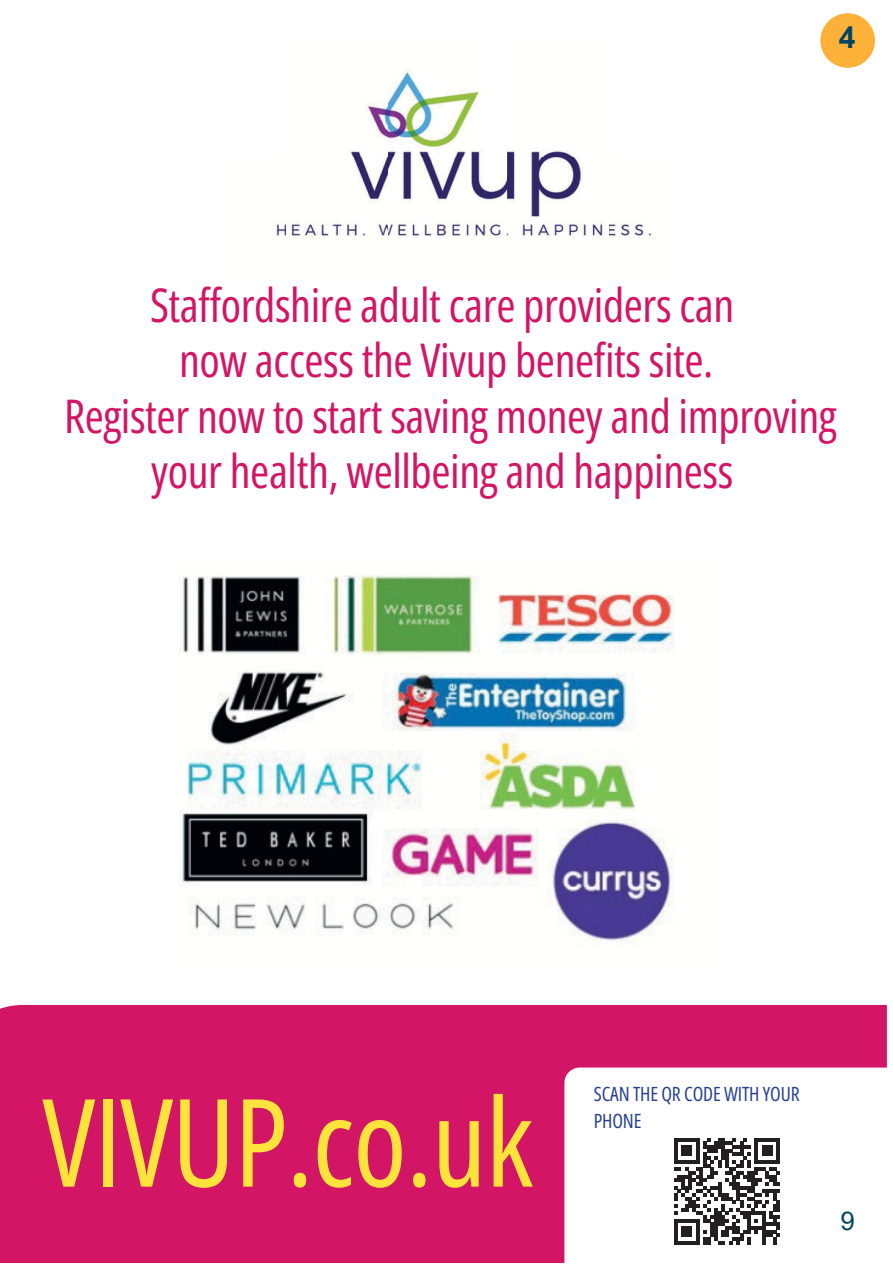
<style>
.page{position:relative;width:893px;height:1264px;background:#fff}
.page>*{position:absolute;margin:0;border:0;box-sizing:border-box;transform-origin:0 0}
.t1{font:121.95px "Open Sans Condensed";letter-spacing:-.01em;color:#fee33c}
.t2{font:46.35px/55.2px "Open Sans Condensed";letter-spacing:-.01em;color:#d31566;text-align:center}
.t3{font:700 30.15px "Arial MT Pro";color:#004461}
.t4{font:25.8px "Arial MT Pro";color:#004461}
.t5{font:19.65px/27px "Open Sans Condensed";letter-spacing:-.01em;color:#26408f}
</style>
<div class="page">
<div style="left:0;top:1005px;width:886px;height:257px;background:#d31566"></div>
<svg style="left:564px;top:1067px;width:323px;height:195px"></svg>
<div style="left:659px;top:1123px;width:135px;height:136px;background:#fff"></div>
<svg style="left:674px;top:1138px;width:106px;height:106px"></svg>
<img style="left:179px;top:575px;width:495px;height:370px">
<img style="left:507px;top:149px;width:67px;height:8px">
<img style="left:275px;top:158px;width:377px;height:81px">
<img style="left:349px;top:71px;width:134px;height:86px">
<div style="left:820px;top:13px;width:54px;height:55px;background:#feb139;border-radius:50%"></div>
<p class="t3" style="left:838px;top:26px;width:18px">4</p>
<p class="t2" style="left:150px;top:276px;width:586px">Staffordshire adult care providers can</p>
<p class="t2" style="left:179px;top:332px;width:536px">now access the Vivup benefits site.</p>
<p class="t2" style="left:64px;top:387px;width:774px">Register now to start saving money and improving your health, wellbeing and happiness</p>
<p class="t1" style="left:42px;top:1056px;width:492px">VIVUP.co.uk</p>
<p class="t5" style="left:594px;top:1080px;width:207px">SCAN THE QR CODE WITH YOUR<br>PHONE</p>
<p class="t4" style="left:840px;top:1211px;width:16px">9</p>
</div>
